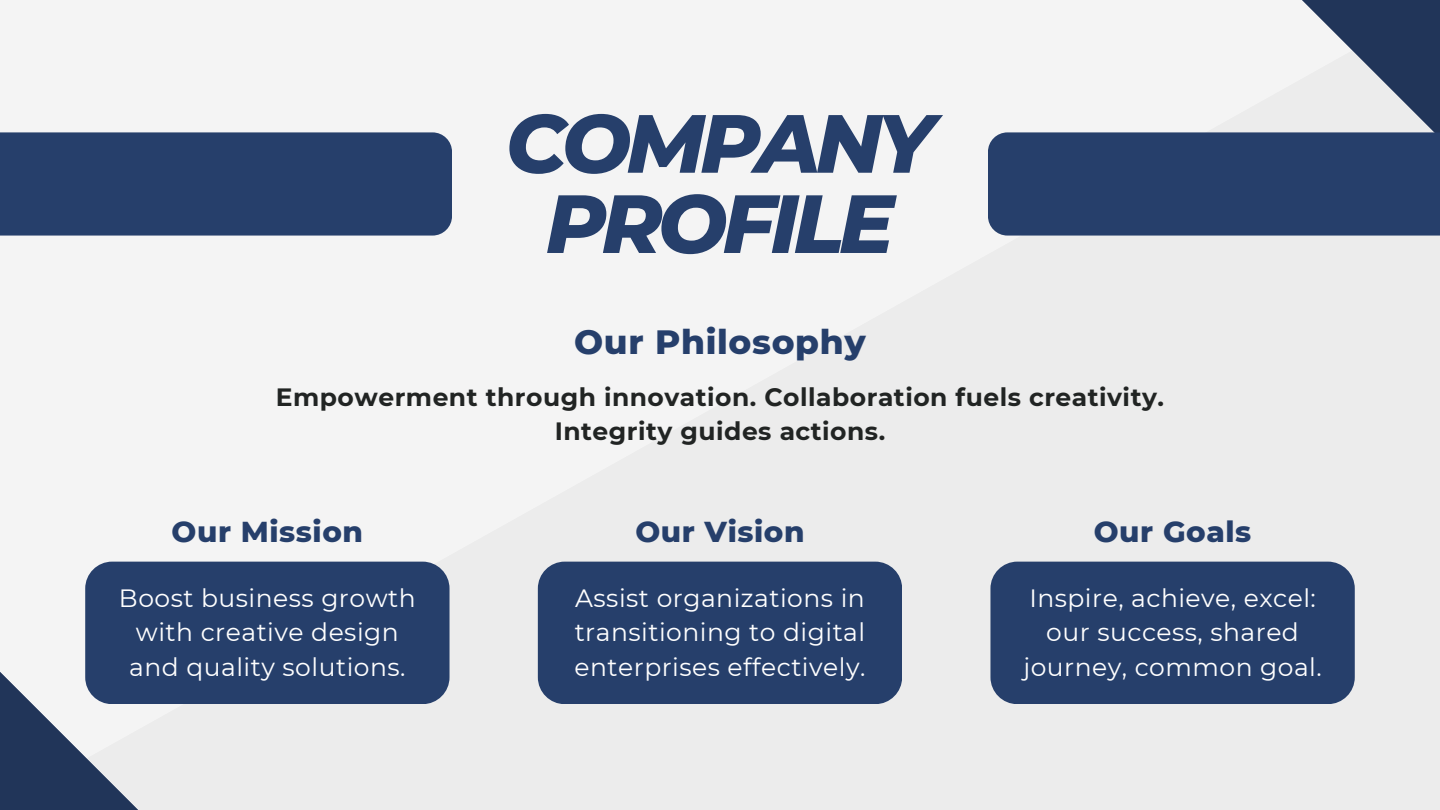
<style>
.page{position:relative;width:1440px;height:810px;background:#f4f4f4}
.page>*{position:absolute;margin:0;border:0;box-sizing:border-box;transform-origin:0 0}
.t1{font:italic 800 82.4px/80.2px "Montserrat";letter-spacing:-.06em;color:#263f6b;text-align:center}
.t2{font:800 34.4px "Montserrat";letter-spacing:.02em;color:#263f6b}
.t3{font:800 29.4px "Montserrat";letter-spacing:.02em;color:#263f6b}
.t4{font:25px/34.5px "Montserrat";letter-spacing:.02em;color:#fff;text-align:center}
.t5{font:700 25px/34.5px "Montserrat";letter-spacing:.02em;color:#212423;text-align:center}
</style>
<div class="page">
<svg style="left:0;top:593px;width:217px;height:217px;fill:#ececec"></svg>
<svg style="left:1223px;top:0;width:217px;height:132px;fill:#ececec"></svg>
<div style="left:85px;top:562px;width:364px;height:142px;background:#263f6b;border-radius:27px"></div>
<div style="left:0;top:132px;width:452px;height:104px;background:#263f6b"></div>
<div style="left:988px;top:132px;width:452px;height:104px;background:#263f6b"></div>
<div style="left:538px;top:562px;width:364px;height:142px;background:#263f6b;border-radius:27px"></div>
<div style="left:990px;top:562px;width:365px;height:142px;background:#263f6b;border-radius:27px"></div>
<h1 class="t1" style="left:506px;top:103px;width:430px">COMPANY<br>PROFILE</h1>
<p class="t2" style="left:574px;top:321px;width:293px">Our Philosophy</p>
<p class="t5" style="left:276px;top:379px;width:890px">Empowerment through innovation. Collaboration fuels creativity.<br>Integrity guides actions.</p>
<p class="t3" style="left:172px;top:514px;width:193px">Our Mission</p>
<p class="t3" style="left:635px;top:514px;width:171px">Our Vision</p>
<p class="t3" style="left:1094px;top:514px;width:159px">Our Goals</p>
<p class="t4" style="left:119px;top:580px;width:298px">Boost business growth with creative design and quality solutions.</p>
<p class="t4" style="left:575px;top:580px;width:292px;text-align:justify">Assist organizations in transitioning to digital enterprises effectively.</p>
<p class="t4" style="left:1023px;top:580px;width:300px">Inspire, achieve, excel: our success, shared journey, common goal.</p>
</div>
